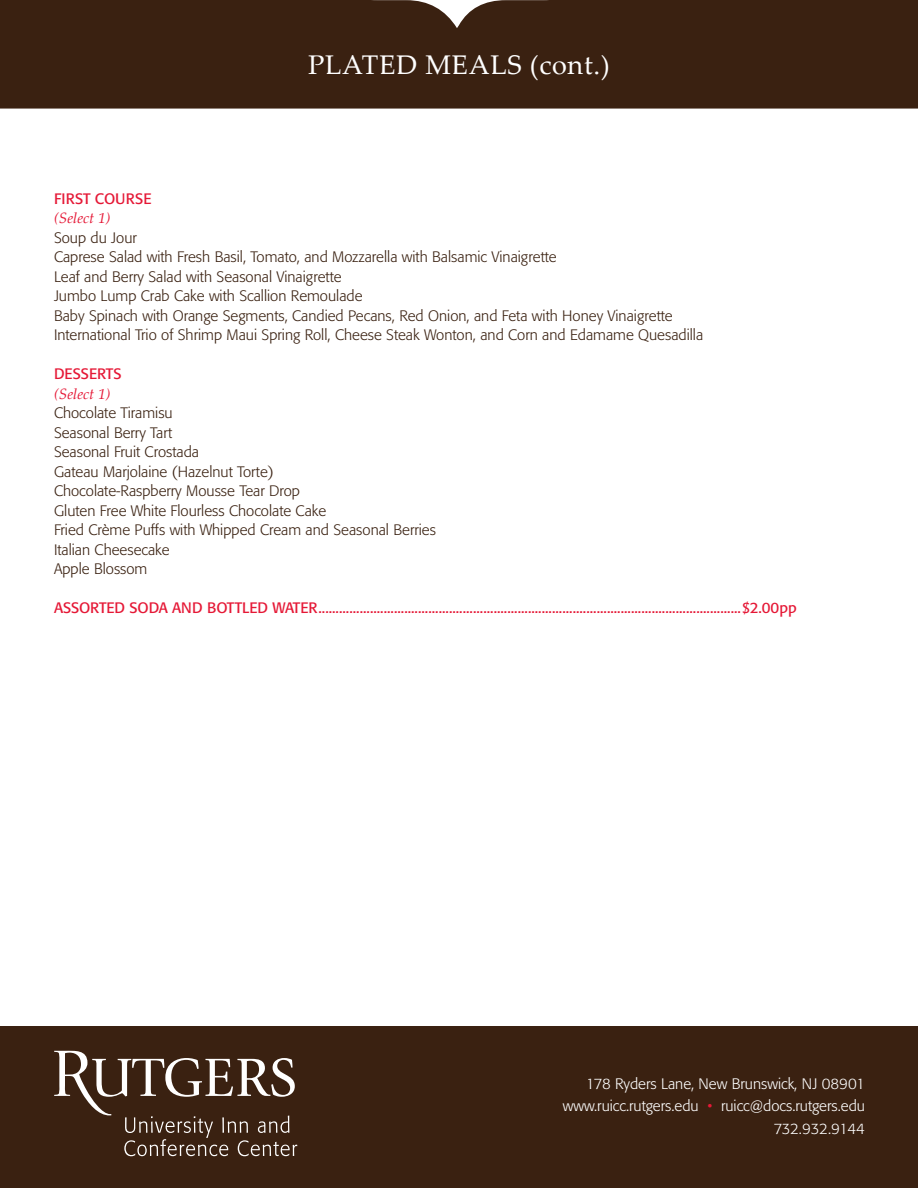
<style>
.page{position:relative;width:918px;height:1188px;background:#fff}
.page>*{position:absolute;margin:0;border:0;box-sizing:border-box;transform-origin:0 0}
.t1{font:27px "Palatino Linotype";letter-spacing:.025em;color:#fff}
.Tab_on_headline{font:300 15px "Formata";color:#3a2111}
.Tab_on_headline-2{font:15px "Formata";color:#e51836}
.t2{font:300 15px/22.5px "Formata";color:#fff;text-align:right}
.Tab_on_headline-3{font:italic 15px "Palatino Linotype";color:#e51836}
.Tab_on_headline-4{font:15px "Formata";letter-spacing:.02em;color:#e51836}
.s1{color:#e51836}
</style>
<div class="page">
<div style="left:0;top:0;width:918px;height:109px;background:#3a2111"></div>
<div style="left:0;top:1026px;width:918px;height:162px;background:#3a2111"></div>
<svg style="left:54px;top:1051px;width:243px;height:105px"></svg>
<p class="t1" style="left:308px;top:46px;width:303px">PLATED MEALS (cont.)</p>
<p class="Tab_on_headline-4" style="left:54px;top:189px;width:99px">FIRST COURSE</p>
<p class="Tab_on_headline-3" style="left:54px;top:208px;width:58px">(Select 1)</p>
<p class="Tab_on_headline" style="left:54px;top:229px;width:84px">Soup du Jour</p>
<p class="Tab_on_headline" style="left:54px;top:248px;width:504px">Caprese Salad with Fresh Basil, Tomato, and Mozzarella with Balsamic Vinaigrette</p>
<p class="Tab_on_headline" style="left:54px;top:268px;width:289px">Leaf and Berry Salad with Seasonal Vinaigrette</p>
<p class="Tab_on_headline" style="left:54px;top:287px;width:310px">Jumbo Lump Crab Cake with Scallion Remoulade</p>
<p class="Tab_on_headline" style="left:54px;top:307px;width:620px">Baby Spinach with Orange Segments, Candied Pecans, Red Onion, and Feta with Honey Vinaigrette</p>
<p class="Tab_on_headline" style="left:54px;top:326px;width:651px">International Trio of Shrimp Maui Spring Roll, Cheese Steak Wonton, and Corn and Edamame Quesadilla</p>
<p class="Tab_on_headline-2" style="left:54px;top:365px;width:69px">DESSERTS</p>
<p class="Tab_on_headline-3" style="left:54px;top:383px;width:58px">(Select 1)</p>
<p class="Tab_on_headline" style="left:54px;top:404px;width:120px">Chocolate Tiramisu</p>
<p class="Tab_on_headline" style="left:54px;top:424px;width:120px">Seasonal Berry Tart</p>
<p class="Tab_on_headline" style="left:54px;top:443px;width:147px">Seasonal Fruit Crostada</p>
<p class="Tab_on_headline" style="left:54px;top:463px;width:221px">Gateau Marjolaine (Hazelnut Torte)</p>
<p class="Tab_on_headline" style="left:54px;top:482px;width:248px">Chocolate-Raspberry Mousse Tear Drop</p>
<p class="Tab_on_headline" style="left:54px;top:502px;width:274px">Gluten Free White Flourless Chocolate Cake</p>
<p class="Tab_on_headline" style="left:54px;top:521px;width:384px">Fried Crème Puffs with Whipped Cream and Seasonal Berries</p>
<p class="Tab_on_headline" style="left:54px;top:541px;width:117px">Italian Cheesecake</p>
<p class="Tab_on_headline" style="left:54px;top:560px;width:95px">Apple Blossom</p>
<p class="Tab_on_headline-2" style="left:54px;top:599px;width:744px">ASSORTED SODA AND BOTTLED WATER...........................................................................................................................$2.00pp</p>
<p class="t2" style="left:563px;top:1072px;width:303px">178 Ryders Lane, New Brunswick, NJ 08901 www.ruicc.rutgers.edu <span class="s1">•</span> ruicc@docs.rutgers.edu<br>732.932.9144</p>
</div>
